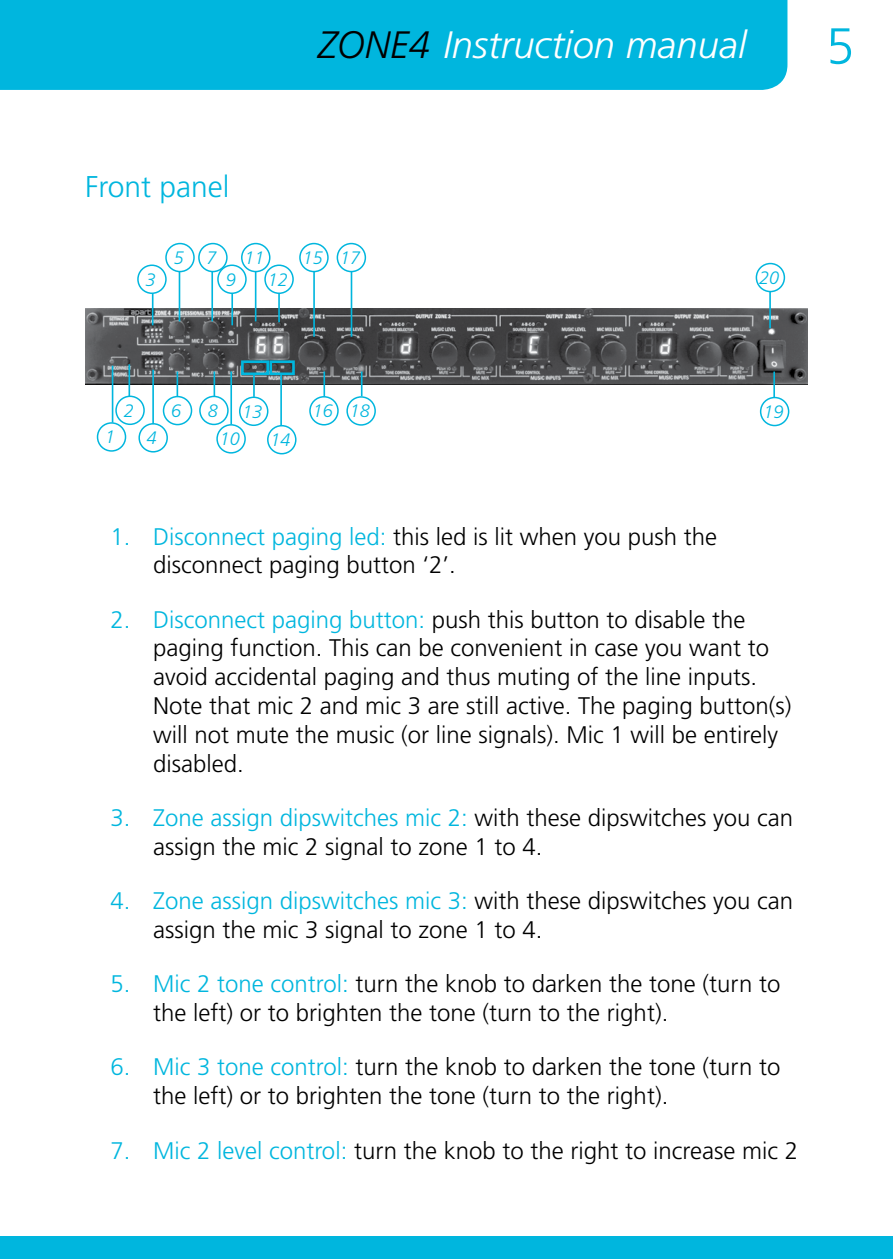
<style>
.page{position:relative;width:893px;height:1259px;background:#fff}
.page>*{position:absolute;margin:0;border:0;box-sizing:border-box;transform-origin:0 0}
.t1{font:300 51px "Frutiger LT Std";color:#00b6de}
.t2{font:italic 300 38.1px "Frutiger LT Std";color:#fff}
.t3{font:300 30px "Frutiger LT Std";color:#00b6de}
.t4{font:300 24px/28.8px "Frutiger LT Std";color:#000}
.t5{font:italic 300 18px "Frutiger LT Std";color:#00b6de}
.s1{color:#000}
.s2{color:#00b6de}
</style>
<div class="page">
<div style="left:0;top:0;width:787px;height:90px;background:#00b6de"></div>
<div style="left:0;top:1236px;width:893px;height:23px;background:#00b6de"></div>
<div style="left:115px;top:395px;width:30px;height:30px;border:2px solid #00b6de;border-radius:50%"></div>
<div style="left:163px;top:396px;width:29px;height:29px;border:2px solid #00b6de;border-radius:50%"></div>
<div style="left:199px;top:396px;width:30px;height:29px;border:2px solid #00b6de;border-radius:50%"></div>
<div style="left:137px;top:264px;width:30px;height:30px;border:2px solid #00b6de;border-radius:50%"></div>
<div style="left:217px;top:264px;width:30px;height:30px;border:2px solid #00b6de;border-radius:50%"></div>
<div style="left:165px;top:243px;width:30px;height:29px;border:2px solid #00b6de;border-radius:50%"></div>
<div style="left:198px;top:243px;width:30px;height:29px;border:2px solid #00b6de;border-radius:50%"></div>
<div style="left:216px;top:424px;width:30px;height:29px;border:2px solid #00b6de;border-radius:50%"></div>
<div style="left:267px;top:425px;width:30px;height:29px;border:2px solid #00b6de;border-radius:50%"></div>
<div style="left:264px;top:264px;width:30px;height:30px;border:2px solid #00b6de;border-radius:50%"></div>
<div style="left:756px;top:263px;width:29px;height:29px;border:2px solid #00b6de;border-radius:50%"></div>
<div style="left:239px;top:396px;width:29px;height:30px;border:2px solid #00b6de;border-radius:50%"></div>
<div style="left:309px;top:396px;width:30px;height:29px;border:2px solid #00b6de;border-radius:50%"></div>
<div style="left:346px;top:396px;width:30px;height:30px;border:2px solid #00b6de;border-radius:50%"></div>
<div style="left:760px;top:397px;width:29px;height:29px;border:2px solid #00b6de;border-radius:50%"></div>
<div style="left:241px;top:243px;width:29px;height:29px;border:2px solid #00b6de;border-radius:50%"></div>
<div style="left:299px;top:243px;width:30px;height:29px;border:2px solid #00b6de;border-radius:50%"></div>
<div style="left:337px;top:243px;width:29px;height:29px;border:2px solid #00b6de;border-radius:50%"></div>
<div style="left:97px;top:422px;width:29px;height:30px;border:2px solid #00b6de;border-radius:50%"></div>
<div style="left:138px;top:423px;width:30px;height:29px;border:2px solid #00b6de;border-radius:50%"></div>
<img style="left:85px;top:309px;width:723px;height:76px">
<hr style="left:128px;top:364px;width:2px;height:32px;background:#00b6de">
<svg style="left:177px;top:371px;width:1px;height:25px"></svg>
<svg style="left:214px;top:371px;width:1px;height:25px"></svg>
<hr style="left:253px;top:373px;width:2px;height:24px;background:#00b6de">
<hr style="left:323px;top:371px;width:2px;height:25px;background:#00b6de">
<svg style="left:361px;top:371px;width:1px;height:25px"></svg>
<hr style="left:773px;top:371px;width:2px;height:26px;background:#00b6de">
<hr style="left:230px;top:371px;width:2px;height:53px;background:#00b6de">
<hr style="left:280px;top:373px;width:2px;height:53px;background:#00b6de">
<hr style="left:152px;top:294px;width:2px;height:31px;background:#00b6de">
<hr style="left:231px;top:294px;width:2px;height:31px;background:#00b6de">
<hr style="left:278px;top:294px;width:2px;height:28px;background:#00b6de">
<hr style="left:769px;top:291px;width:2px;height:37px;background:#00b6de">
<hr style="left:179px;top:271px;width:1px;height:50px;background:#00b6de">
<hr style="left:211px;top:271px;width:2px;height:50px;background:#00b6de">
<hr style="left:255px;top:272px;width:1px;height:49px;background:#00b6de">
<hr style="left:313px;top:271px;width:2px;height:66px;background:#00b6de">
<hr style="left:351px;top:271px;width:1px;height:66px;background:#00b6de">
<hr style="left:112px;top:366px;width:1px;height:56px;background:#00b6de">
<hr style="left:152px;top:370px;width:2px;height:54px;background:#00b6de">
<div style="left:241px;top:360px;width:28px;height:15px;border:3px solid #00b6de"></div>
<div style="left:269px;top:360px;width:26px;height:15px;border:3px solid #00b6de"></div>
<h2 class="t2" style="left:318px;top:23px;width:430px"><span class="s1">ZONE4</span> Instruction manual</h2>
<h1 class="t1" style="left:826px;top:17px;width:30px">5</h1>
<p class="t3" style="left:85px;top:170px;width:146px">Front panel</p>
<p class="t5" style="left:174px;top:247px;width:12px">5</p>
<p class="t5" style="left:207px;top:247px;width:12px">7</p>
<p class="t5" style="left:146px;top:269px;width:12px">3</p>
<p class="t5" style="left:226px;top:269px;width:12px">9</p>
<p class="t5" style="left:244px;top:247px;width:22px">11</p>
<p class="t5" style="left:303px;top:247px;width:59px">15 17</p>
<p class="t5" style="left:268px;top:269px;width:22px">12</p>
<p class="t5" style="left:759px;top:267px;width:22px">20</p>
<p class="t5" style="left:124px;top:400px;width:12px">2</p>
<p class="t5" style="left:171px;top:400px;width:12px">6</p>
<p class="t5" style="left:208px;top:400px;width:12px">8</p>
<p class="t5" style="left:242px;top:401px;width:22px">13</p>
<p class="t5" style="left:313px;top:400px;width:59px">16 18</p>
<p class="t5" style="left:763px;top:401px;width:22px">19</p>
<p class="t5" style="left:105px;top:427px;width:12px">1</p>
<p class="t5" style="left:147px;top:427px;width:12px">4</p>
<p class="t5" style="left:220px;top:428px;width:22px">10</p>
<p class="t5" style="left:271px;top:429px;width:22px">14</p>
<p class="t4" style="left:153px;top:522px;width:566px;text-indent:-43px"><span class="s2">1. Disconnect paging led:</span> this led is lit when you push the disconnect paging button ‘2’.</p>
<p class="t4" style="left:153px;top:605px;width:640px;text-indent:-43px"><span class="s2">2. Disconnect paging button:</span> push this button to disable the paging function. This can be convenient in case you want to avoid accidental paging and thus muting of the line inputs.<br>Note that mic 2 and mic 3 are still active. The paging button(s) will not mute the music (or line signals). Mic 1 will be entirely disabled.</p>
<p class="t4" style="left:153px;top:803px;width:642px;text-indent:-43px"><span class="s2">3. Zone assign dipswitches mic 2:</span> with these dipswitches you can assign the mic 2 signal to zone 1 to 4.</p>
<p class="t4" style="left:153px;top:887px;width:642px;text-indent:-43px"><span class="s2">4. Zone assign dipswitches mic 3:</span> with these dipswitches you can assign the mic 3 signal to zone 1 to 4.</p>
<p class="t4" style="left:153px;top:970px;width:629px;text-indent:-43px"><span class="s2">5. Mic 2 tone control:</span> turn the knob to darken the tone (turn to the left) or to brighten the tone (turn to the right).</p>
<p class="t4" style="left:153px;top:1053px;width:629px;text-indent:-43px"><span class="s2">6. Mic 3 tone control:</span> turn the knob to darken the tone (turn to the left) or to brighten the tone (turn to the right).</p>
<p class="t4" style="left:111px;top:1136px;width:689px"><span class="s2">7. Mic 2 level control:</span> turn the knob to the right to increase mic 2</p>
</div>
